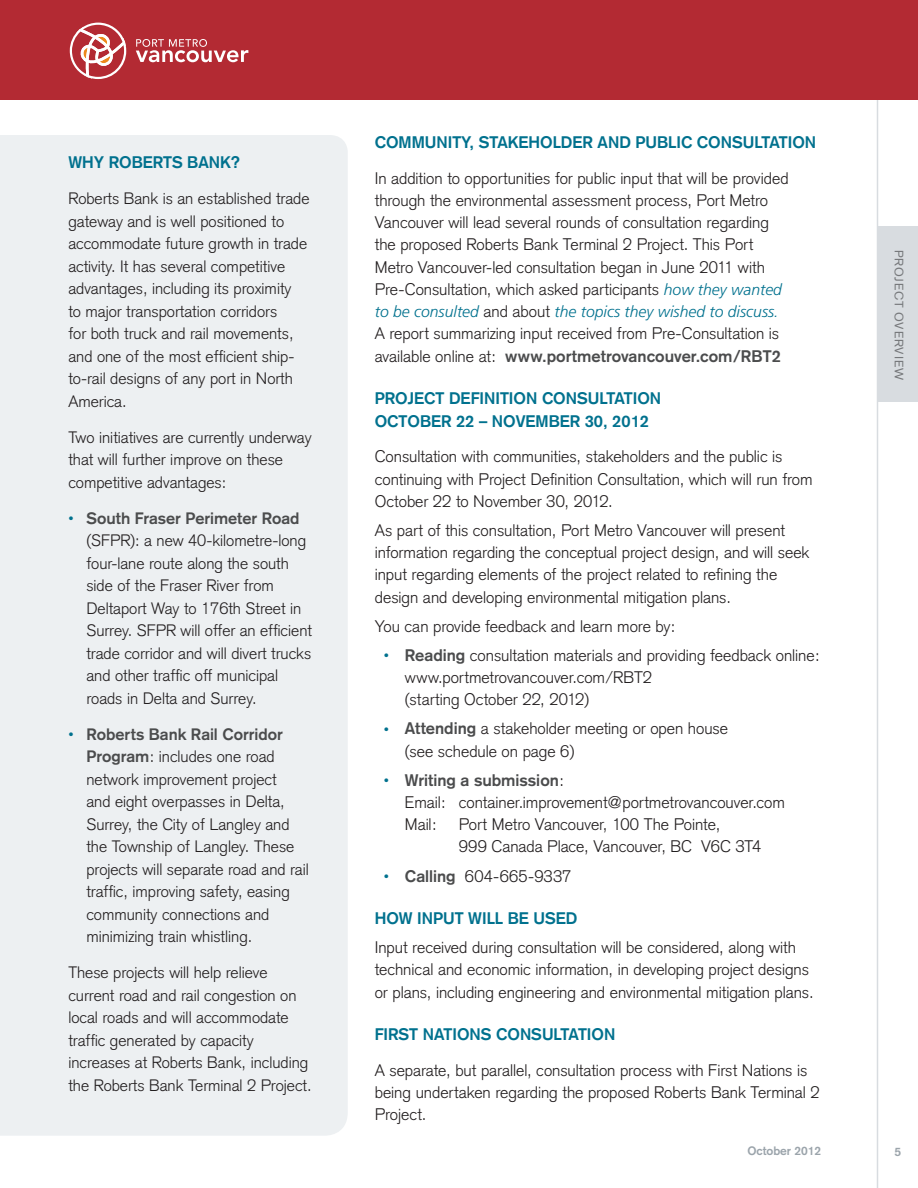
<style>
.page{position:relative;width:918px;height:1188px;background:#fff}
.page>*{position:absolute;margin:0;border:0;box-sizing:border-box;transform-origin:0 0}
.body{font:300 16.5px/22.2px "Akzidenz Grotesk";color:#231f20}
._2nd_heading{font:700 16.5px/22.4px "Akzidenz Grotesk";color:#00718e}
.body-2{font:700 16.5px "Akzidenz Grotesk";color:#4b4c4d}
.body-3{font:700 16.5px "Akzidenz Grotesk";color:#00718e}
.body-4{font:300 16.35px/22.5px "Akzidenz Grotesk";color:#231f20}
.body-5{font:italic 300 15.75px "Frutiger";color:#00718e}
.t1{font:12px "Akzidenz Grotesk";letter-spacing:.065em;color:#76787b}
.body-6{font:700 12px "Akzidenz Grotesk";color:#9ba4ab}
.s1{font-size:10.5px;color:#00718e}
.s2{font-weight:700;color:#4b4c4d}
.s3{font-family:"Frutiger";font-style:italic;font-size:15.75px;color:#00718e}
.s4{font-family:"Akzidenz Grotesk";font-style:normal;font-size:16.5px;color:#231f20}
.s5{font-weight:300;font-size:10.5px;color:#00718e}
.s6{font-weight:300;color:#231f20}
</style>
<div class="page">
<svg style="left:877px;top:100px;width:1px;height:1088px"></svg>
<div style="left:0;top:0;width:918px;height:100px;background:#b32a33"></div>
<div style="left:878px;top:226px;width:40px;height:176px;background:#d8dce0"></div>
<svg style="left:69px;top:22px;width:58px;height:57px"></svg>
<svg style="left:136px;top:39px;width:112px;height:23px"></svg>
<div style="left:0;top:135px;width:348px;height:1001px;background:#edf0f2"></div>
<p class="_2nd_heading" style="left:68px;top:151px;width:173px">WHY ROBERTS BANK?</p>
<p class="body-4" style="left:68px;top:187px;width:243px">Roberts Bank is an established trade gateway and is well positioned to accommodate future growth in trade activity. It has several competitive advantages, including its proximity<br>to major transportation corridors<br>for both truck and rail movements, and one of the most efficient ship&shy;to-rail designs of any port in North<br>America.</p>
<p class="body-4" style="left:68px;top:426px;width:245px">Two initiatives are currently underway that will further improve on these competitive advantages:</p>
<p class="body-4" style="left:86px;top:507px;width:227px;text-indent:-18px"><span class="s1">•</span> <span class="s2">South Fraser Perimeter Road </span>(SFPR): a new 40-kilometre-long four-lane route along the south side of the Fraser River from<br>Deltaport Way to 176th Street in<br>Surrey. SFPR will offer an efficient trade corridor and will divert trucks and other traffic off municipal roads in Delta and Surrey.</p>
<p class="body-4" style="left:86px;top:723px;width:224px;text-indent:-18px"><span class="s1">•</span> <span class="s2">Roberts Bank Rail Corridor<br>Program</span>: includes one road network improvement project<br>and eight overpasses in Delta,<br>Surrey, the City of Langley and the Township of Langley. These projects will separate road and rail traffic, improving safety, easing community connections and minimizing train whistling.</p>
<p class="body-4" style="left:68px;top:961px;width:245px">These projects will help relieve current road and rail congestion on local roads and will accommodate traffic generated by capacity increases at Roberts Bank, including the Roberts Bank Terminal 2 Project.</p>
<p class="_2nd_heading" style="left:375px;top:131px;width:443px">COMMUNITY, STAKEHOLDER AND PUBLIC CONSULTATION</p>
<p class="body" style="left:375px;top:167px;width:415px">In addition to opportunities for public input that will be provided through the environmental assessment process, Port Metro Vancouver will lead several rounds of consultation regarding the proposed Roberts Bank Terminal 2 Project. This Port Metro Vancouver-led consultation began in June 2011 with Pre-Consultation, which asked participants <span class="s3">how they wanted</span></p>
<p class="body-5" style="left:375px;top:303px;width:405px">to be consulted <span class="s4">and about</span> the topics they wished to discuss.</p>
<p class="body" style="left:375px;top:323px;width:408px">A report summarizing input received from Pre-Consultation is available online at: <span class="s2">www.portmetrovancouver.com/RBT2</span></p>
<p class="_2nd_heading" style="left:375px;top:387px;width:288px">PROJECT DEFINITION CONSULTATION<br>OCTOBER 22 – NOVEMBER 30, 2012</p>
<p class="body" style="left:375px;top:446px;width:439px">Consultation with communities, stakeholders and the public is continuing with Project Definition Consultation, which will run from<br>October 22 to November 30, 2012.</p>
<p class="body" style="left:375px;top:519px;width:436px">As part of this consultation, Port Metro Vancouver will present information regarding the conceptual project design, and will seek input regarding elements of the project related to refining the design and developing environmental mitigation plans.</p>
<p class="body" style="left:375px;top:615px;width:302px">You can provide feedback and learn more by:</p>
<p class="body" style="left:405px;top:644px;width:416px;text-indent:-21px"><span class="s1">•</span> <span class="s2">Reading</span> consultation materials and providing feedback online: www.portmetrovancouver.com/RBT2<br>(starting October 22, 2012)</p>
<p class="body" style="left:405px;top:718px;width:325px;text-indent:-21px"><span class="s1">•</span> <span class="s2">Attending</span> a stakeholder meeting or open house (see schedule on page 6)</p>
<p class="body-2" style="left:384px;top:770px;width:182px"><span class="s5">•</span> Writing a submission<span class="s6">:</span></p>
<p class="body" style="left:405px;top:791px;width:382px">Email: container.improvement@portmetrovancouver.com</p>
<p class="body" style="left:405px;top:813px;width:34px">Mail:</p>
<p class="body" style="left:459px;top:813px;width:304px">Port Metro Vancouver, 100 The Pointe,<br>999 Canada Place, Vancouver, BC V6C 3T4</p>
<p class="body" style="left:384px;top:865px;width:189px"><span class="s1">•</span> <span class="s2">Calling</span> 604-665-9337</p>
<p class="body-3" style="left:375px;top:908px;width:204px">HOW INPUT WILL BE USED</p>
<p class="body" style="left:375px;top:936px;width:440px">Input received during consultation will be considered, along with technical and economic information, in developing project designs or plans, including engineering and environmental mitigation plans.</p>
<p class="_2nd_heading" style="left:375px;top:1023px;width:242px">FIRST NATIONS CONSULTATION</p>
<p class="body" style="left:375px;top:1059px;width:447px">A separate, but parallel, consultation process with First Nations is being undertaken regarding the proposed Roberts Bank Terminal 2<br>Project.</p>
<p class="body-6" style="left:747px;top:1144px;width:75px">October 2012</p>
<p class="t1" style="left:906px;top:250px;width:132px;rotate:90deg">PROJECT OVERVIEW</p>
<p class="body-6" style="left:894px;top:1144px;width:8px">5</p>
</div>
